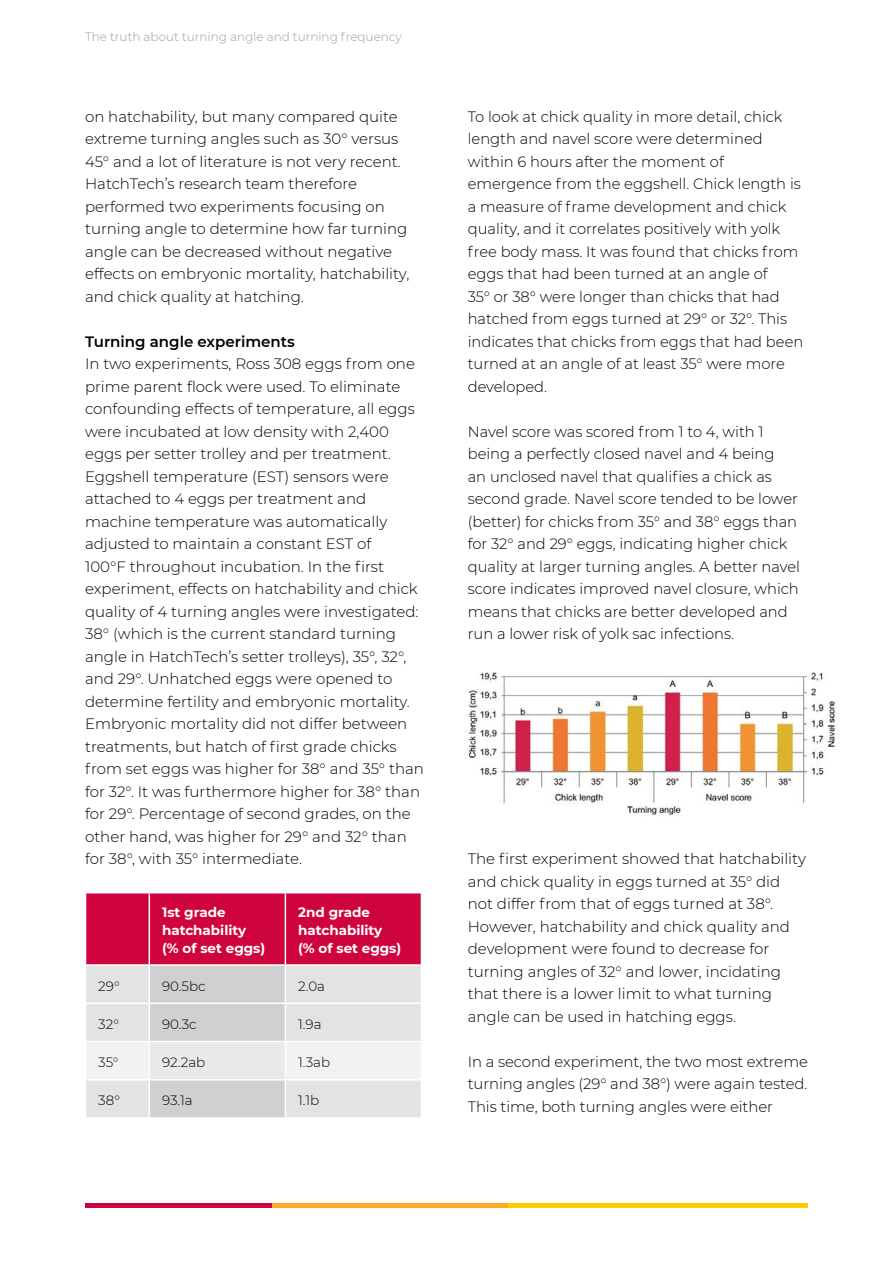
<style>
.page{position:relative;width:893px;height:1263px;background:#fff}
.page>*{position:absolute;margin:0;border:0;box-sizing:border-box;transform-origin:0 0}
.t1{font:300 15px/22.5px "Montserrat";color:#000}
.t2{font:600 15px "Montserrat";color:#000}
.t3{font:700 13.5px/18px "Montserrat";color:#fff}
.t4{font:300 13.5px "Montserrat";color:#000}
.t5{font:300 12px "Montserrat";color:#9d9d9c}
</style>
<div class="page">
<div style="left:85px;top:1203px;width:188px;height:5px;background:#cf033d"></div>
<div style="left:273px;top:1203px;width:235px;height:5px;background:#ffa826"></div>
<div style="left:508px;top:1203px;width:300px;height:5px;background:#ffcd00"></div>
<svg style="left:86px;top:893px;width:335px;height:224px;background:#db95a9"></svg>
<div style="left:149px;top:1080px;width:136px;height:38px;background:#d0d0d0"></div>
<hr style="left:149px;top:893px;width:1px;height:71px;background:#fff">
<hr style="left:285px;top:893px;width:1px;height:71px;background:#fff">
<hr style="left:85px;top:964px;width:64px;height:2px;background:#fff">
<hr style="left:149px;top:964px;width:136px;height:2px;background:#fff">
<hr style="left:149px;top:966px;width:1px;height:36px;background:#fff">
<hr style="left:285px;top:964px;width:137px;height:2px;background:#fff">
<hr style="left:285px;top:966px;width:1px;height:36px;background:#fff">
<hr style="left:85px;top:1002px;width:64px;height:2px;background:#fff">
<hr style="left:149px;top:1002px;width:136px;height:2px;background:#fff">
<hr style="left:149px;top:1004px;width:1px;height:37px;background:#fff">
<hr style="left:285px;top:1002px;width:137px;height:2px;background:#fff">
<hr style="left:285px;top:1004px;width:1px;height:37px;background:#fff">
<hr style="left:85px;top:1041px;width:64px;height:1px;background:#fff">
<hr style="left:149px;top:1041px;width:136px;height:1px;background:#fff">
<hr style="left:149px;top:1042px;width:1px;height:37px;background:#fff">
<hr style="left:285px;top:1041px;width:137px;height:1px;background:#fff">
<hr style="left:285px;top:1042px;width:1px;height:37px;background:#fff">
<hr style="left:85px;top:1079px;width:64px;height:1px;background:#fff">
<hr style="left:149px;top:1079px;width:136px;height:1px;background:#fff">
<hr style="left:149px;top:1080px;width:1px;height:37px;background:#fff">
<hr style="left:285px;top:1079px;width:137px;height:1px;background:#fff">
<hr style="left:285px;top:1080px;width:1px;height:37px;background:#fff">
<hr style="left:149px;top:1117px;width:136px;height:2px;background:#fff">
<img style="left:465px;top:672px;width:372px;height:144px">
<p class="t5" style="left:85px;top:29px;width:318px">The truth about turning angle and turning frequency</p>
<p class="t1" style="left:85px;top:104px;width:326px">on hatchability, but many compared quite extreme turning angles such as 30° versus 45° and a lot of literature is not very recent.<br>HatchTech’s research team therefore performed two experiments focusing on turning angle to determine how far turning angle can be decreased without negative effects on embryonic mortality, hatchability, and chick quality at hatching.</p>
<p class="t2" style="left:85px;top:331px;width:211px">Turning angle experiments</p>
<p class="t1" style="left:85px;top:352px;width:340px">In two experiments, Ross 308 eggs from one prime parent flock were used. To eliminate confounding effects of temperature, all eggs were incubated at low density with 2,400 eggs per setter trolley and per treatment.<br>Eggshell temperature (EST) sensors were attached to 4 eggs per treatment and machine temperature was automatically adjusted to maintain a constant EST of<br>100°F throughout incubation. In the first experiment, effects on hatchability and chick quality of 4 turning angles were investigated:<br>38° (which is the current standard turning angle in HatchTech’s setter trolleys), 35°, 32°, and 29°. Unhatched eggs were opened to determine fertility and embryonic mortality.<br>Embryonic mortality did not differ between treatments, but hatch of first grade chicks from set eggs was higher for 38° and 35° than for 32°. It was furthermore higher for 38° than for 29°. Percentage of second grades, on the other hand, was higher for 29° and 32° than for 38°, with 35° intermediate.</p>
<p class="t3" style="left:162px;top:903px;width:105px">1st grade hatchability (% of set eggs)</p>
<p class="t3" style="left:298px;top:903px;width:105px">2nd grade hatchability (% of set eggs)</p>
<p class="t4" style="left:98px;top:977px;width:23px">29°</p>
<p class="t4" style="left:162px;top:977px;width:45px">90.5bc</p>
<p class="t4" style="left:298px;top:977px;width:29px">2.0a</p>
<p class="t4" style="left:98px;top:1015px;width:22px">32°</p>
<p class="t4" style="left:162px;top:1015px;width:36px">90.3c</p>
<p class="t4" style="left:298px;top:1015px;width:25px">1.9a</p>
<p class="t4" style="left:98px;top:1053px;width:22px">35°</p>
<p class="t4" style="left:162px;top:1053px;width:45px">92.2ab</p>
<p class="t4" style="left:298px;top:1053px;width:34px">1.3ab</p>
<p class="t4" style="left:98px;top:1091px;width:23px">38°</p>
<p class="t4" style="left:162px;top:1091px;width:32px">93.1a</p>
<p class="t4" style="left:298px;top:1091px;width:23px">1.1b</p>
<p class="t1" style="left:468px;top:104px;width:337px">To look at chick quality in more detail, chick length and navel score were determined within 6 hours after the moment of emergence from the eggshell. Chick length is a measure of frame development and chick quality, and it correlates positively with yolk free body mass. It was found that chicks from eggs that had been turned at an angle of<br>35° or 38° were longer than chicks that had hatched from eggs turned at 29° or 32°. This indicates that chicks from eggs that had been turned at an angle of at least 35° were more developed.</p>
<p class="t1" style="left:468px;top:419px;width:334px">Navel score was scored from 1 to 4, with 1 being a perfectly closed navel and 4 being<br>an unclosed navel that qualifies a chick as second grade. Navel score tended to be lower (better) for chicks from 35° and 38° eggs than for 32° and 29° eggs, indicating higher chick quality at larger turning angles. A better navel score indicates improved navel closure, which means that chicks are better developed and run a lower risk of yolk sac infections.</p>
<p class="t1" style="left:468px;top:847px;width:340px">The first experiment showed that hatchability and chick quality in eggs turned at 35° did not differ from that of eggs turned at 38°.<br>However, hatchability and chick quality and development were found to decrease for turning angles of 32° and lower, incidating that there is a lower limit to what turning angle can be used in hatching eggs.</p>
<p class="t1" style="left:468px;top:1049px;width:342px;text-align:justify">In a second experiment, the two most extreme turning angles (29° and 38°) were again tested.<br>This time, both turning angles were either</p>
</div>
